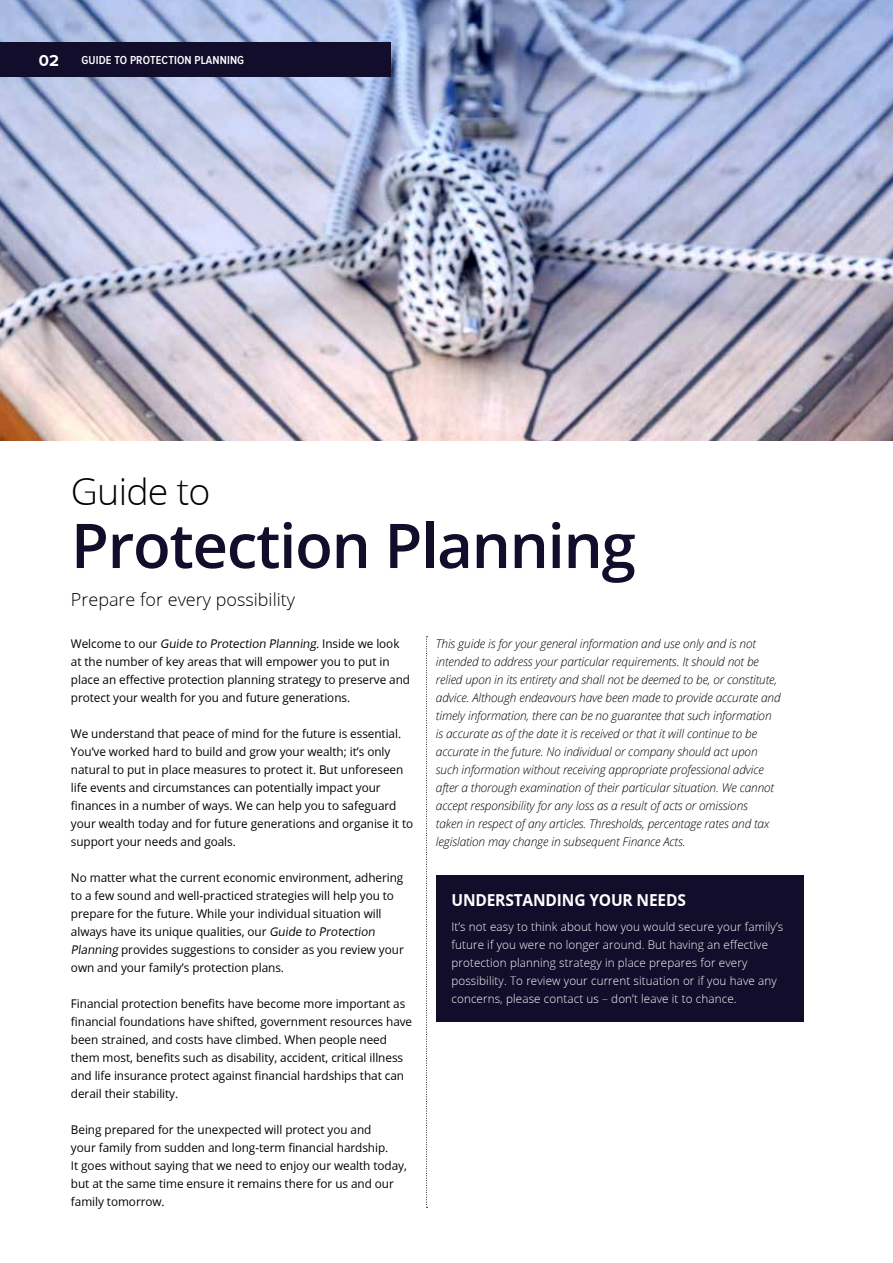
<style>
.page{position:relative;width:893px;height:1263px;background:#fff}
.page>*{position:absolute;margin:0;border:0;box-sizing:border-box;transform-origin:0 0}
.t1{font:600 61.65px "Open Sans";letter-spacing:-.02em;color:#130d2c}
.t2{font:300 37.5px "Open Sans";letter-spacing:-.02em;color:#000}
.t3{font:300 18px "Open Sans";color:#000}
.t4{font:700 16.5px "Open Sans";letter-spacing:-.01em;color:#fff;scale:.94 1}
.t5{font:700 16.5px "Proxima Nova";color:#fff}
.t6{font:12px/18px "Open Sans";letter-spacing:-.005em;color:#000}
.t7{font:italic 300 12px/18px "Open Sans";letter-spacing:-.01em;color:#000}
.t8{font:300 12px/18px "Open Sans";letter-spacing:.01em;color:#fff}
.t9{font:600 12px "Proxima Nova Cond";letter-spacing:.01em;color:#fff}
</style>
<div class="page">
<img style="left:0;top:0;width:893px;height:441px">
<div style="left:0;top:42px;width:390px;height:34px;background:#130d2c"></div>
<div style="left:436px;top:875px;width:368px;height:147px;background:#130d2c"></div>
<svg style="left:426px;top:636px;width:1px;height:572px"></svg>
<h3 class="t5" style="left:39px;top:51px;width:22px">02</h3>
<p class="t9" style="left:82px;top:55px;width:164px">GUIDE TO PROTECTION PLANNING</p>
<h2 class="t2" style="left:71px;top:466px;width:141px">Guide to</h2>
<h1 class="t1" style="left:71px;top:503px;width:566px">Protection Planning</h1>
<h3 class="t3" style="left:71px;top:587px;width:226px">Prepare for every possibility</h3>
<p class="t6" style="left:71px;top:634px;width:341px">We l co m e to o u r Guide to Protection Planning. I n s i d e we l o o k at the number of key areas that will empower you to put in place an effective protection planning strategy to preserve and protect your wealth for you and future generations.</p>
<p class="t6" style="left:71px;top:724px;width:344px">We understand that peace of mind for the future is essential.<br>You’ve worked hard to build and grow your wealth; it’s only natural to put in place measures to protect it. But unforeseen life events and circumstances can potentially impact your finances in a number of ways. We can help you to safeguard your wealth today and for future generations and organise it to support your needs and goals.</p>
<p class="t6" style="left:71px;top:868px;width:334px">No matter what the current economic environment, adhering to a few sound and well-practiced strategies will help you to prepare for the future. While your individual situation will always have its unique qualities, our Guide to Protection Planning provides suggestions to consider as you review your own and your family’s protection plans.</p>
<p class="t6" style="left:71px;top:994px;width:343px">Financial protection benefits have become more important as financial foundations have shifted, government resources have been strained, and costs have climbed. When people need them most, benefits such as disability, accident, critical illness and life insurance protect against financial hardships that can derail their stability.</p>
<p class="t6" style="left:71px;top:1120px;width:337px">Being prepared for the unexpected will protect you and<br>your family from sudden and long-term financial hardship.<br>It goes without saying that we need to enjoy our wealth today, but at the same time ensure it remains there for us and our family tomorrow.</p>
<p class="t7" style="left:436px;top:634px;width:346px">This guide is for your general information and use only and is not intended to address your particular requirements. It should not be relied upon in its entirety and shall not be deemed to be, or constitute, advice. Although endeavours have been made to provide accurate and timely information, there can be no guarantee that such information is accurate as of the date it is received or that it will continue to be accurate in the future. No individual or company should act upon such information without receiving appropriate professional advice after a thorough examination of their particular situation. We cannot accept responsibility for any loss as a result of acts or omissions<br>taken in respect of any articles. Thresholds, percentage rates and tax legislation may change in subsequent Finance Acts.</p>
<h3 class="t4" style="left:451px;top:888px;width:251px">UNDERSTANDING YOUR NEEDS</h3>
<p class="t8" style="left:451px;top:917px;width:333px">It’s not easy to think about how you would secure your family’s future if you were no longer around. But having an effective protection planning strategy in place prepares for every possibility. To review your current situation or if you have any concerns, please contact us – don’t leave it to chance.</p>
</div>
